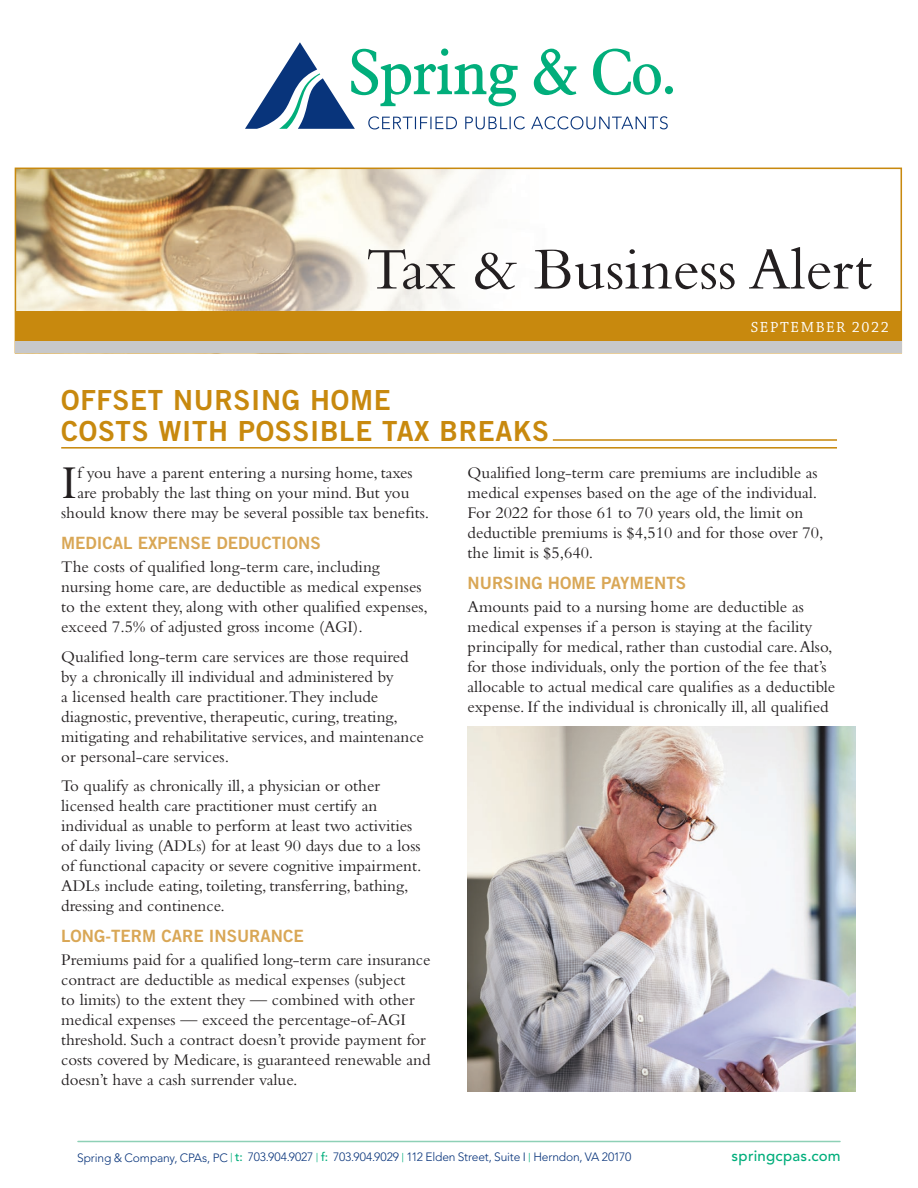
<style>
.page{position:relative;width:918px;height:1188px;background:#fff}
.page>*{position:absolute;margin:0;border:0;box-sizing:border-box;transform-origin:0 0}
.t1{font:61.5px "Bembo Std";color:#231f20}
.t2{font:49.05px "Bembo Std";color:#231f20}
.t3{font:27.75px/30.8px "Trade Gothic LT Std Bd 2";letter-spacing:.025em;color:#c8890e}
.t4{font:16.95px/20px "Bembo Std";color:#231f20}
.t5{font:16.95px "Trade Gothic LT Std Bd 2";color:#d9a756}
.t6{font:15.45px "Chaparral Pro";letter-spacing:.1em;color:#fff}
.t7{font:500 15px "Avenir";letter-spacing:.015em;color:#01ae7b}
.t8{font:300 12px "Avenir";letter-spacing:-.015em;color:#08347b}
.s1{color:#01ae7b}
.s2{font-weight:500;color:#01ae7b}
</style>
<div class="page">
<img style="left:18px;top:171px;width:477px;height:140px">
<hr style="left:553px;top:439px;width:284px;height:2px;background:#c8890e">
<hr style="left:61px;top:447px;width:776px;height:2px;background:#c8890e">
<div style="left:15px;top:168px;width:887px;height:185px;border:2px solid #c8890e"></div>
<div style="left:15px;top:311px;width:887px;height:42px;background:#c7c8ca"></div>
<div style="left:15px;top:311px;width:887px;height:30px;background:#c8890e"></div>
<img style="left:468px;top:726px;width:387px;height:366px">
<svg style="left:534px;top:49px;width:42px;height:46px"></svg>
<svg style="left:593px;top:49px;width:68px;height:46px"></svg>
<div style="left:665px;top:86px;width:8px;height:8px;background:#01ae7b;border-radius:50%"></div>
<svg style="left:531px;top:116px;width:137px;height:13px"></svg>
<svg style="left:245px;top:42px;width:280px;height:87px"></svg>
<hr style="left:78px;top:1141px;width:762px;height:1px;background:#8ed0b6">
<h1 class="t1" style="left:366px;top:233px;width:508px">Tax &amp; Business Alert</h1>
<p class="t6" style="left:751px;top:319px;width:139px">SEPTEMBER 2022</p>
<h3 class="t3" style="left:61px;top:384px;width:490px">OFFSET NURSING HOME<br>COSTS WITH POSSIBLE TAX BREAKS</h3>
<p class="t4" style="left:61px;top:463px;width:369px;text-align:center">f you have a parent entering a nursing home, taxes<br>are probably the last thing on your mind. But you should know there may be several possible tax benefits.</p>
<p class="t5" style="left:61px;top:533px;width:261px">MEDICAL EXPENSE DEDUCTIONS</p>
<p class="t4" style="left:61px;top:557px;width:368px">The costs of qualified long-term care, including nursing home care, are deductible as medical expenses to the extent they, along with other qualified expenses, exceed 7.5% of adjusted gross income (AGI).</p>
<p class="t4" style="left:61px;top:646px;width:364px">Qualified long-term care services are those required by a chronically ill individual and administered by<br>a licensed health care practitioner.They include diagnostic, preventive, therapeutic, curing, treating, mitigating and rehabilitative services, and maintenance or personal-care services.</p>
<p class="t4" style="left:61px;top:775px;width:362px">To qualify as chronically ill, a physician or other licensed health care practitioner must certify an individual as unable to perform at least two activities of daily living (ADLs) for at least 90 days due to a loss of functional capacity or severe cognitive impairment.<br>ADLs include eating, toileting, transferring, bathing, dressing and continence.</p>
<p class="t5" style="left:61px;top:925px;width:244px">LONG-TERM CARE INSURANCE</p>
<p class="t4" style="left:61px;top:949px;width:371px">Premiums paid for a qualified long-term care insurance contract are deductible as medical expenses (subject<br>to limits) to the extent they — combined with other medical expenses — exceed the percentage-of-AGI threshold. Such a contract doesn’t provide payment for costs covered by Medicare, is guaranteed renewable and doesn’t have a cash surrender value.</p>
<h2 class="t2" style="left:61px;top:454px;width:18px">I</h2>
<p class="t4" style="left:468px;top:463px;width:358px">Qualified long-term care premiums are includible as medical expenses based on the age of the individual.<br>For 2022 for those 61 to 70 years old, the limit on deductible premiums is $4,510 and for those over 70, the limit is $5,640.</p>
<p class="t5" style="left:468px;top:573px;width:220px">NURSING HOME PAYMENTS</p>
<p class="t4" style="left:468px;top:597px;width:369px">Amounts paid to a nursing home are deductible as medical expenses if a person is staying at the facility principally for medical, rather than custodial care. Also, for those individuals, only the portion of the fee that’s allocable to actual medical care qualifies as a deductible expense. If the individual is chronically ill, all qualified</p>
<p class="t8" style="left:77px;top:1150px;width:556px">Spring &amp; Company, CPAs, PC <span class="s1">|</span> <span class="s2">t:</span> 703.904.9027 <span class="s1">|</span> <span class="s2">f:</span> 703.904.9029 <span class="s1">|</span> 112 Elden Street, Suite I <span class="s1">|</span> Herndon, VA 20170</p>
<p class="t7" style="left:732px;top:1147px;width:111px">springcpas.com</p>
</div>
